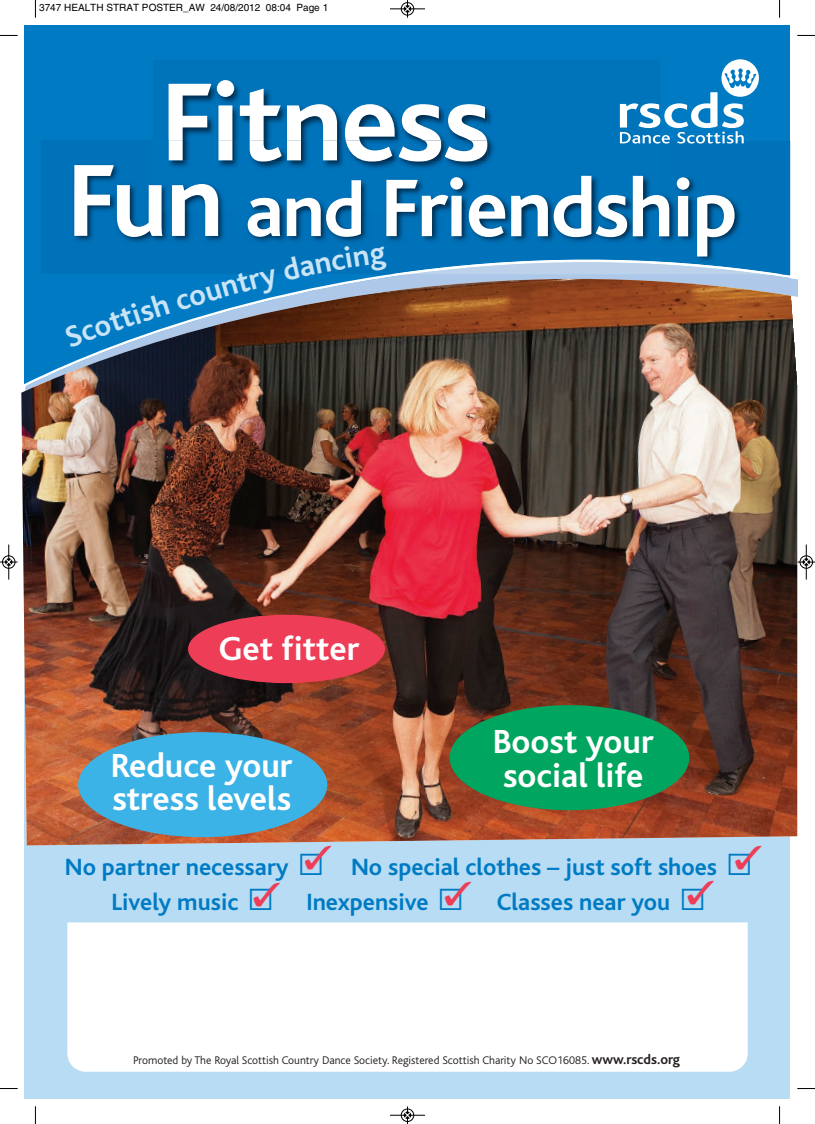
<style>
.page{position:relative;width:815px;height:1124px;background:#fff}
.page>*{position:absolute;margin:0;border:0;box-sizing:border-box;transform-origin:0 0}
.t1{font:700 116.38px "Bliss";color:#fff}
.t2{font:700 85.38px "Bliss";letter-spacing:-.02em;color:#fff}
.t3{font:700 34.88px/32.4px "Bliss";color:#fff}
.t4{font:700 24.5px/34.9px "Bliss";color:#007bc3}
.t5{font:300 11.62px "Bliss";color:#231f20}
.t6{font:10px "Helvetica";color:#000}
.s1{font-size:107.25px}
.s2{font-size:78.88px}
.s3{font-weight:700;font-size:14.25px}
</style>
<div class="page">
<div style="left:25px;top:41px;width:765px;height:1057px;background:#b7dcf4"></div>
<div style="left:25px;top:25px;width:765px;height:385px;background:#007bc3"></div>
<img style="left:21px;top:279px;width:776px;height:566px">
<div style="left:67px;top:922px;width:681px;height:149px;background:#fff"></div>
<div style="left:188px;top:614px;width:197px;height:69px;background:#ee3d56;border-radius:50%"></div>
<div style="left:78px;top:732px;width:249px;height:105px;background:#3bb3e6;border-radius:50%"></div>
<div style="left:450px;top:705px;width:239px;height:105px;background:#00a65f;border-radius:50%"></div>
<img style="left:167px;top:81px;width:453px;height:59px">
<img style="left:169px;top:84px;width:42px;height:56px">
<img style="left:217px;top:80px;width:17px;height:60px">
<img style="left:240px;top:88px;width:42px;height:52px">
<img style="left:287px;top:104px;width:50px;height:36px">
<img style="left:345px;top:104px;width:50px;height:36px">
<img style="left:398px;top:104px;width:43px;height:36px">
<img style="left:445px;top:104px;width:42px;height:36px">
<img style="left:71px;top:140px;width:720px;height:134px">
<img style="left:391px;top:259px;width:392px;height:15px">
<img style="left:169px;top:140px;width:42px;height:20px">
<img style="left:217px;top:140px;width:17px;height:20px">
<img style="left:240px;top:140px;width:42px;height:22px">
<img style="left:287px;top:140px;width:50px;height:20px">
<img style="left:345px;top:140px;width:50px;height:22px">
<img style="left:398px;top:140px;width:43px;height:22px">
<img style="left:445px;top:140px;width:42px;height:22px">
<svg style="left:620px;top:59px;width:139px;height:84px"></svg>
<svg style="left:35px;top:0;width:1px;height:18px"></svg>
<svg style="left:0;top:35px;width:18px;height:1px"></svg>
<svg style="left:779px;top:0;width:1px;height:18px"></svg>
<svg style="left:797px;top:35px;width:18px;height:1px"></svg>
<svg style="left:35px;top:1106px;width:1px;height:17px"></svg>
<svg style="left:0;top:1088px;width:18px;height:1px"></svg>
<svg style="left:779px;top:1106px;width:1px;height:17px"></svg>
<svg style="left:797px;top:1088px;width:18px;height:1px"></svg>
<div style="left:401px;top:2px;width:13px;height:14px;border:1px solid #fff;border-radius:50%"></div>
<hr style="left:390px;top:9px;width:35px;height:1px;background:#000">
<div style="left:401px;top:2px;width:13px;height:13px;border:1px solid #000;border-radius:50%"></div>
<svg style="left:404px;top:0;width:7px;height:18px"></svg>
<hr style="left:390px;top:1114px;width:35px;height:1px;background:#000">
<div style="left:401px;top:1108px;width:13px;height:13px;border:1px solid #000;border-radius:50%"></div>
<svg style="left:404px;top:1106px;width:7px;height:17px"></svg>
<hr style="left:9px;top:544px;width:1px;height:35px;background:#000">
<div style="left:2px;top:555px;width:13px;height:13px;border:1px solid #000;border-radius:50%"></div>
<svg style="left:0;top:558px;width:18px;height:7px"></svg>
<hr style="left:806px;top:544px;width:1px;height:35px;background:#000">
<div style="left:800px;top:555px;width:13px;height:13px;border:1px solid #000;border-radius:50%"></div>
<svg style="left:798px;top:558px;width:17px;height:7px"></svg>
<svg style="left:64px;top:246px;width:323px;height:102px"></svg>
<p class="t6" style="left:39px;top:4px;width:291px">3747 HEALTH STRAT POSTER_AW 24/08/2012 08:04 Page 1</p>
<h1 class="t1" style="left:161px;top:84px;width:332px">F ess</h1>
<h2 class="t2" style="left:67px;top:180px;width:672px"><span class="s1">Fun</span> <span class="s2">and</span> Friendship</h2>
<h3 class="t3" style="left:219px;top:636px;width:142px">Get fitter</h3>
<h3 class="t3" style="left:111px;top:753px;width:183px">Reduce your stress levels</h3>
<h3 class="t3" style="left:493px;top:728px;width:162px;line-height:33.6px">Boost your social life</h3>
<h3 class="t4" style="left:112px;top:851px;width:640px;text-indent:-47px">No partner necessary ✓ No special clothes – just soft shoes ✓<br>Lively music ✓</h3>
<h3 class="t4" style="left:306px;top:886px;width:157px">Inexpensive ✓</h3>
<h3 class="t4" style="left:497px;top:886px;width:208px">Classes near you ✓</h3>
<p class="t5" style="left:133px;top:1056px;width:549px">Promoted by The Royal Scottish Country Dance Society. Registered Scottish Charity No SCO16085. <span class="s3">www.rscds.org</span></p>
</div>
